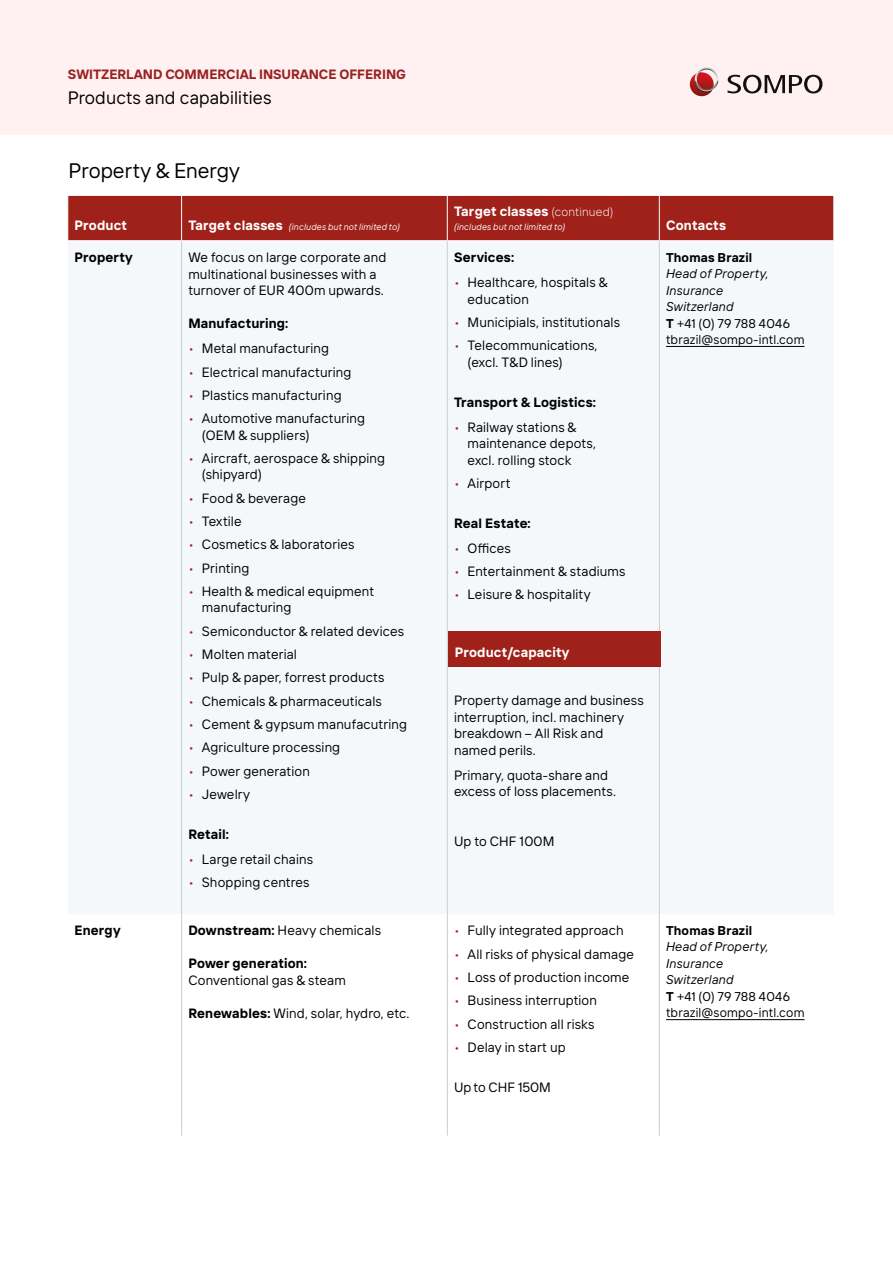
<style>
.page{position:relative;width:893px;height:1263px;background:#fff}
.page>*{position:absolute;margin:0;border:0;box-sizing:border-box;transform-origin:0 0}
.t1{font:21px "TT Interphases Pro";color:#000}
.t2{font:18px "TT Interphases Pro";letter-spacing:.01em;color:#000}
.t3{font:13.5px/16.5px "TT Interphases Pro";letter-spacing:.01em;color:#000}
.t4{font:700 13.5px "TT Interphases Pro";letter-spacing:.01em;color:#000}
.t5{font:700 13.5px "TT Interphases Pro";letter-spacing:.01em;color:#fff}
.t6{font:700 13.5px "TT Interphases Pro";color:#9b2222}
.t7{font:13.5px "TT Interphases Pro";letter-spacing:-.01em;color:#000}
.t8{font:12.75px/16.5px "TT Interphases Pro";letter-spacing:.015em;color:#000}
.t9{font:700 12.75px "TT Interphases Pro";letter-spacing:.015em;color:#000}
.t10{font:italic 9px "TT Interphases Pro";letter-spacing:.015em;color:#fff}
.s1{font-weight:700;font-style:normal;font-size:13.5px}
.s2{color:#9b2222}
.s3{font-weight:700}
.s4{font-weight:300;font-size:12px}
.s5{font-style:italic}
</style>
<div class="page">
<div style="left:0;top:0;width:893px;height:134px;background:#fff1f1"></div>
<svg style="left:727px;top:75px;width:95px;height:18px"></svg>
<svg style="left:690px;top:72px;width:24px;height:24px"></svg>
<svg style="left:695px;top:68px;width:23px;height:25px"></svg>
<div style="left:68px;top:196px;width:765px;height:44px;background:#9f2119"></div>
<div style="left:182px;top:241px;width:623px;height:673px;background:#f5f8fa"></div>
<hr style="left:181px;top:241px;width:1px;height:673px;background:#ccc">
<hr style="left:447px;top:241px;width:1px;height:673px;background:#ccc">
<hr style="left:181px;top:914px;width:1px;height:221px;background:#ccc">
<hr style="left:447px;top:914px;width:1px;height:221px;background:#ccc">
<hr style="left:659px;top:241px;width:1px;height:673px;background:#ccc">
<hr style="left:659px;top:914px;width:1px;height:221px;background:#ccc">
<hr style="left:181px;top:196px;width:1px;height:44px;background:#fff">
<hr style="left:447px;top:196px;width:1px;height:44px;background:#fff">
<hr style="left:659px;top:196px;width:1px;height:44px;background:#fff">
<hr style="left:666px;top:346px;width:138px;height:1px;background:#000">
<hr style="left:666px;top:1019px;width:138px;height:1px;background:#000">
<div style="left:448px;top:631px;width:213px;height:36px;background:#9f2119"></div>
<p class="t6" style="left:68px;top:65px;width:340px">SWITZERLAND COMMERCIAL INSURANCE OFFERING</p>
<h2 class="t2" style="left:68px;top:87px;width:205px">Products and capabilities</h2>
<h1 class="t1" style="left:69px;top:157px;width:173px">Property &amp; Energy</h1>
<p class="t5" style="left:75px;top:216px;width:54px">Product</p>
<p class="t10" style="left:188px;top:221px;width:213px"><span class="s1">Target classes</span> (includes but not limited to)</p>
<p class="t4" style="left:75px;top:249px;width:60px">Property</p>
<p class="t3" style="left:188px;top:249px;width:200px">We focus on large corporate and multinational businesses with a turnover of EUR 400m upwards.</p>
<p class="t4" style="left:188px;top:315px;width:102px">Manufacturing:</p>
<p class="t3" style="left:188px;top:340px;width:142px"><span class="s2">•</span> Metal manufacturing</p>
<p class="t3" style="left:188px;top:363px;width:164px"><span class="s2">•</span> Electrical manufacturing</p>
<p class="t3" style="left:188px;top:387px;width:155px"><span class="s2">•</span> Plastics manufacturing</p>
<p class="t3" style="left:202px;top:410px;width:165px;text-indent:-14px"><span class="s2">•</span> Automotive manufacturing (OEM &amp; suppliers)</p>
<p class="t3" style="left:202px;top:450px;width:185px;text-indent:-14px"><span class="s2">•</span> Aircraft, aerospace &amp; shipping (shipyard)</p>
<p class="t3" style="left:188px;top:489px;width:119px"><span class="s2">•</span> Food &amp; beverage</p>
<p class="t3" style="left:188px;top:513px;width:55px"><span class="s2">•</span> Textile</p>
<p class="t3" style="left:188px;top:536px;width:168px"><span class="s2">•</span> Cosmetics &amp; laboratories</p>
<p class="t3" style="left:188px;top:559px;width:62px"><span class="s2">•</span> Printing</p>
<p class="t3" style="left:202px;top:583px;width:174px;text-indent:-14px"><span class="s2">•</span> Health &amp; medical equipment manufacturing</p>
<p class="t3" style="left:188px;top:622px;width:217px"><span class="s2">•</span> Semiconductor &amp; related devices</p>
<p class="t3" style="left:188px;top:646px;width:110px"><span class="s2">•</span> Molten material</p>
<p class="t3" style="left:188px;top:669px;width:198px"><span class="s2">•</span> Pulp &amp; paper, forrest products</p>
<p class="t3" style="left:188px;top:692px;width:195px"><span class="s2">•</span> Chemicals &amp; pharmaceuticals</p>
<p class="t3" style="left:188px;top:716px;width:220px"><span class="s2">•</span> Cement &amp; gypsum manufacutring</p>
<p class="t3" style="left:188px;top:739px;width:153px"><span class="s2">•</span> Agriculture processing</p>
<p class="t3" style="left:188px;top:762px;width:123px"><span class="s2">•</span> Power generation</p>
<p class="t3" style="left:188px;top:786px;width:63px"><span class="s2">•</span> Jewelry</p>
<p class="t4" style="left:188px;top:825px;width:42px">Retail:</p>
<p class="t3" style="left:188px;top:850px;width:126px"><span class="s2">•</span> Large retail chains</p>
<p class="t3" style="left:188px;top:874px;width:123px"><span class="s2">•</span> Shopping centres</p>
<p class="t4" style="left:75px;top:922px;width:48px">Energy</p>
<p class="t3" style="left:188px;top:922px;width:194px"><span class="s3">Downstream:</span> Heavy chemicals</p>
<p class="t4" style="left:188px;top:955px;width:120px">Power generation:</p>
<p class="t3" style="left:188px;top:972px;width:159px">Conventional gas &amp; steam</p>
<p class="t3" style="left:188px;top:1005px;width:223px"><span class="s3">Renewables:</span> Wind, solar, hydro, etc.</p>
<p class="t5" style="left:454px;top:203px;width:161px">Target classes <span class="s4">(continued)</span></p>
<p class="t10" style="left:454px;top:221px;width:113px">(includes but not limited to)</p>
<p class="t5" style="left:666px;top:216px;width:61px">Contacts</p>
<p class="t4" style="left:454px;top:248px;width:62px">Services:</p>
<p class="t3" style="left:468px;top:274px;width:141px;text-indent:-14px"><span class="s2">•</span> Healthcare, hospitals &amp; education</p>
<p class="t3" style="left:454px;top:314px;width:167px"><span class="s2">•</span> Municipials, institutionals</p>
<p class="t3" style="left:468px;top:337px;width:132px;text-indent:-14px"><span class="s2">•</span> Telecommunications, (excl. T&amp;D lines)</p>
<p class="t4" style="left:454px;top:393px;width:144px">Transport &amp; Logistics:</p>
<p class="t3" style="left:468px;top:418px;width:130px;text-indent:-14px"><span class="s2">•</span> Railway stations &amp; maintenance depots, excl. rolling stock</p>
<p class="t3" style="left:454px;top:475px;width:58px"><span class="s2">•</span> Airport</p>
<p class="t4" style="left:454px;top:514px;width:78px">Real Estate:</p>
<p class="t3" style="left:454px;top:539px;width:58px"><span class="s2">•</span> Offices</p>
<p class="t3" style="left:454px;top:563px;width:173px"><span class="s2">•</span> Entertainment &amp; stadiums</p>
<p class="t3" style="left:454px;top:586px;width:138px"><span class="s2">•</span> Leisure &amp; hospitality</p>
<p class="t5" style="left:455px;top:643px;width:116px">Product/capacity</p>
<p class="t3" style="left:454px;top:692px;width:191px">Property damage and business interruption, incl. machinery breakdown – All Risk and named perils.</p>
<p class="t3" style="left:454px;top:766px;width:163px">Primary, quota-share and excess of loss placements.</p>
<p class="t3" style="left:454px;top:832px;width:102px">Up to CHF 100M</p>
<p class="t9" style="left:666px;top:249px;width:88px">Thomas Brazil</p>
<p class="t8" style="left:666px;top:265px;width:140px"><span class="s5">Head of Property,<br>Insurance<br>Switzerland<br></span><span class="s3">T</span> +41 (0) 79 788 4046 tbrazil@sompo-intl.com</p>
<p class="t3" style="left:454px;top:922px;width:171px"><span class="s2">•</span> Fully integrated approach</p>
<p class="t3" style="left:454px;top:945px;width:182px"><span class="s2">•</span> All risks of physical damage</p>
<p class="t3" style="left:454px;top:969px;width:177px"><span class="s2">•</span> Loss of production income</p>
<p class="t3" style="left:454px;top:992px;width:144px"><span class="s2">•</span> Business interruption</p>
<p class="t3" style="left:454px;top:1015px;width:142px"><span class="s2">•</span> Construction all risks</p>
<p class="t3" style="left:454px;top:1039px;width:113px"><span class="s2">•</span> Delay in start up</p>
<p class="t7" style="left:454px;top:1078px;width:98px">Up to CHF 150M</p>
<p class="t9" style="left:666px;top:922px;width:88px">Thomas Brazil</p>
<p class="t8" style="left:666px;top:938px;width:140px"><span class="s5">Head of Property,<br>Insurance<br>Switzerland<br></span><span class="s3">T</span> +41 (0) 79 788 4046 tbrazil@sompo-intl.com</p>
</div>
